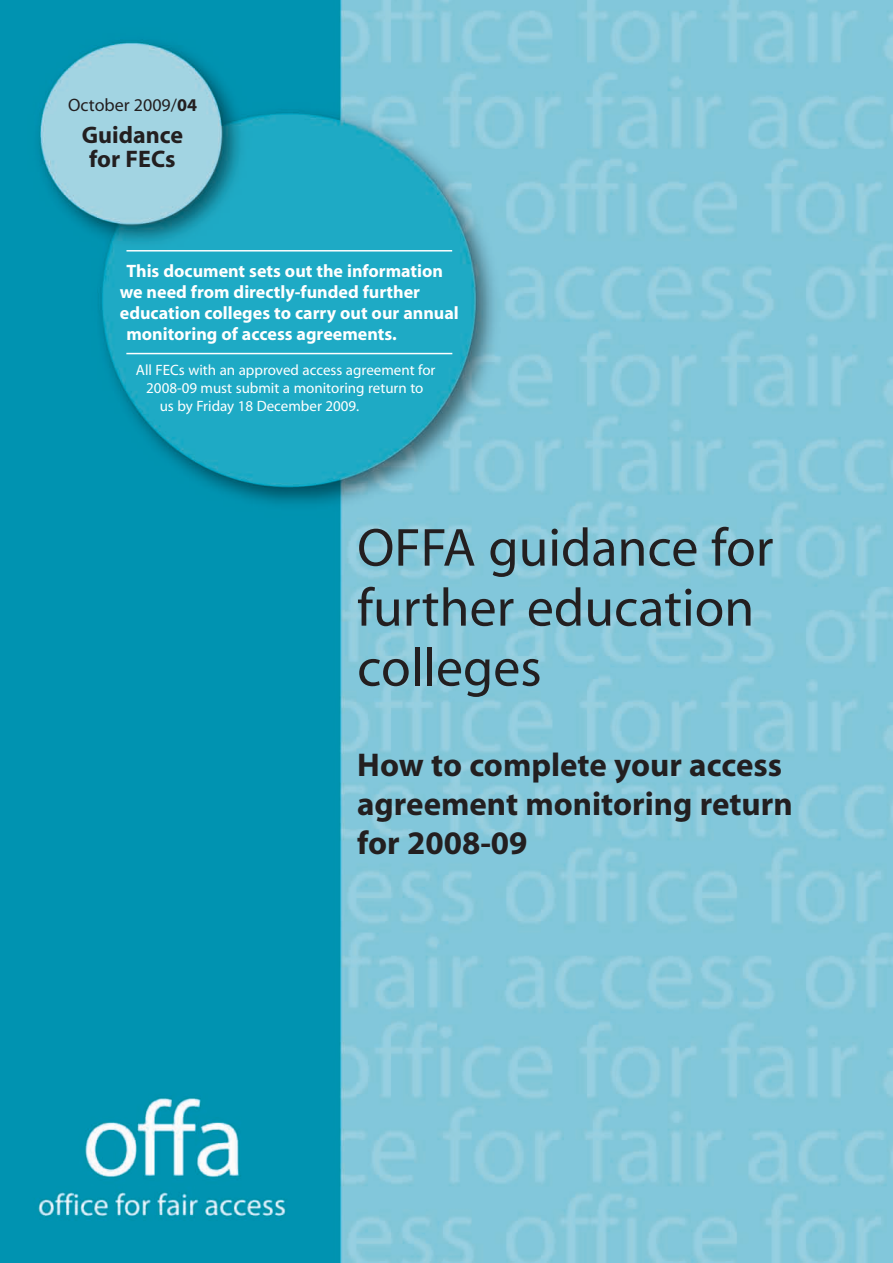
<style>
.page{position:relative;width:893px;height:1263px;background:#fff}
.page>*{position:absolute;margin:0;border:0;box-sizing:border-box;transform-origin:0 0}
.t1{font:54px/60px "Myriad";color:#231f20}
.t2{font:700 33px/39px "Myriad";color:#231f20}
.t3{font:700 24px/24px "Myriad";color:#231f20;text-align:center}
.t4{font:700 18px "Myriad";color:#fff}
.t5{font:18px "Myriad";color:#231f20}
.t6{font:15px "Myriad";color:#fff}
.s1{font-weight:700}
</style>
<div class="page">
<img style="left:0;top:0;width:893px;height:1263px">
<hr style="left:126px;top:250px;width:326px;height:2px;background:#fff">
<hr style="left:126px;top:353px;width:326px;height:1px;background:#fff">
<p class="t5" style="left:68px;top:98px;width:130px">October 2009/<span class="s1">04</span></p>
<h3 class="t3" style="left:82px;top:125px;width:103px">Guidance for FECs</h3>
<p class="t4" style="left:126px;top:264px;width:318px">This document sets out the information</p>
<p class="t4" style="left:120px;top:285px;width:302px">we need from directly-funded further</p>
<p class="t4" style="left:120px;top:306px;width:340px">education colleges to carry out our annual</p>
<p class="t4" style="left:126px;top:327px;width:272px">monitoring of access agreements.</p>
<p class="t6" style="left:136px;top:364px;width:301px">All FECs with an approved access agreement for</p>
<p class="t6" style="left:146px;top:382px;width:279px">2008-09 must submit a monitoring return to</p>
<p class="t6" style="left:160px;top:400px;width:201px">us by Friday 18 December 2009.</p>
<h1 class="t1" style="left:357px;top:522px;width:418px">OFFA guidance for further education colleges</h1>
<h2 class="t2" style="left:357px;top:748px;width:437px">How to complete your access agreement monitoring return for 2008-09</h2>
</div>
